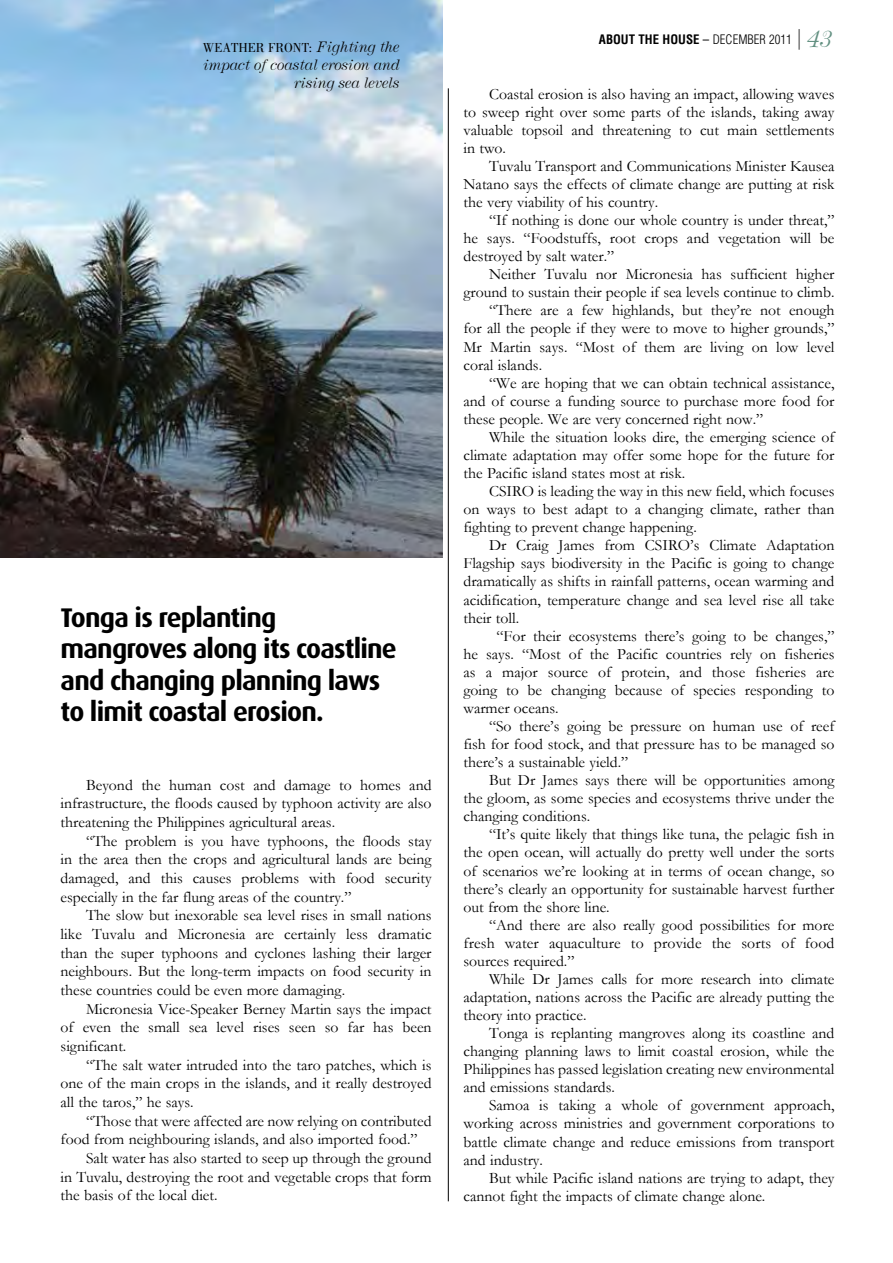
<style>
.page{position:relative;width:893px;height:1263px;background:#fff}
.page>*{position:absolute;margin:0;border:0;box-sizing:border-box;transform-origin:0 0}
.t1{font:700 27px/31.5px "Dax";letter-spacing:-.03em;color:#000}
.t2{font:15.75px/18.6px "Garamond";color:#000;text-align:justify}
.t3{font:italic 13.5px/18px "Andrich Minerva";color:#000;text-align:right}
.t4{font:13.5px "Bodoni";color:#000}
.t5{font:700 condensed 12.75px "Helvetica";color:#000}
.s1{font-family:"Andrich Minerva";font-style:italic}
.s2{font-weight:400}
.s3{font-weight:300}
.s4{font-family:"Garamond";font-weight:400;font-stretch:normal;font-size:22.8px}
.s5{font-family:"Andrich Minerva";font-weight:400;font-style:italic;font-stretch:normal;font-size:21px;color:#629081}
</style>
<div class="page">
<img style="left:0;top:0;width:442px;height:557px">
<hr style="left:448px;top:88px;width:1px;height:1113px;background:#000">
<p class="t4" style="left:203px;top:40px;width:197px">WEATHER FRONT: <span class="s1">Fighting the</span></p>
<p class="t3" style="left:202px;top:56px;width:197px">impact of coastal erosion and rising sea levels</p>
<h1 class="t1" style="left:61px;top:602px;width:338px">Tonga is replanting mangroves along its coastline and changing planning laws to limit coastal erosion.</h1>
<p class="t2" style="left:61px;top:775px;width:372px;text-indent:26px">Beyond the human cost and damage to homes and infrastructure, the floods caused by typhoon activity are also threatening the Philippines agricultural areas.</p>
<p class="t2" style="left:61px;top:831px;width:373px;text-indent:26px">“The problem is you have typhoons, the floods stay in the area then the crops and agricultural lands are being damaged, and this causes problems with food security especially in the far flung areas of the country.”</p>
<p class="t2" style="left:61px;top:906px;width:372px;text-indent:26px">The slow but inexorable sea level rises in small nations like Tuvalu and Micronesia are certainly less dramatic than the super typhoons and cyclones lashing their larger neighbours. But the long-term impacts on food security in these countries could be even more damaging.</p>
<p class="t2" style="left:61px;top:999px;width:373px;text-indent:26px">Micronesia Vice-Speaker Berney Martin says the impact of even the small sea level rises seen so far has been significant.</p>
<p class="t2" style="left:61px;top:1055px;width:372px;text-indent:26px">“The salt water intruded into the taro patches, which is one of the main crops in the islands, and it really destroyed all the taros,” he says.</p>
<p class="t2" style="left:86px;top:1111px;width:347px">“Those that were affected are now relying on contributed</p>
<p class="t2" style="left:61px;top:1130px;width:359px">food from neighbouring islands, and also imported food.”</p>
<p class="t2" style="left:86px;top:1148px;width:347px">Salt water has also started to seep up through the ground</p>
<p class="t2" style="left:61px;top:1167px;width:372px">in Tuvalu, destroying the root and vegetable crops that form</p>
<p class="t2" style="left:61px;top:1186px;width:158px">the basis of the local diet.</p>
<p class="t5" style="left:599px;top:31px;width:232px">ABOUT THE HOUSE <span class="s2">–</span> <span class="s3">DECEMBER 2011</span> <span class="s4">|</span><span class="s5">43</span></p>
<p class="t2" style="left:463px;top:84px;width:373px;line-height:18px;text-indent:26px">Coastal erosion is also having an impact, allowing waves to sweep right over some parts of the islands, taking away valuable topsoil and threatening to cut main settlements in two.</p>
<p class="t2" style="left:463px;top:157px;width:372px;line-height:18px;text-indent:26px">Tuvalu Transport and Communications Minister Kausea Natano says the effects of climate change are putting at risk the very viability of his country.</p>
<p class="t2" style="left:463px;top:211px;width:373px;line-height:18px;text-indent:26px">“If nothing is done our whole country is under threat,” he says. “Foodstuffs, root crops and vegetation will be destroyed by salt water.”</p>
<p class="t2" style="left:489px;top:265px;width:347px">Neither Tuvalu nor Micronesia has sufficient higher</p>
<p class="t2" style="left:463px;top:283px;width:373px">ground to sustain their people if sea levels continue to climb.</p>
<p class="t2" style="left:489px;top:301px;width:347px">“There are a few highlands, but they’re not enough</p>
<p class="t2" style="left:463px;top:319px;width:372px">for all the people if they were to move to higher grounds,”</p>
<p class="t2" style="left:463px;top:337px;width:372px">Mr Martin says. “Most of them are living on low level</p>
<p class="t2" style="left:463px;top:355px;width:80px">coral islands.</p>
<p class="t2" style="left:489px;top:373px;width:347px">“We are hoping that we can obtain technical assistance,</p>
<p class="t2" style="left:463px;top:391px;width:372px">and of course a funding source to purchase more food for</p>
<p class="t2" style="left:463px;top:409px;width:301px">these people. We are very concerned right now.”</p>
<p class="t2" style="left:489px;top:427px;width:348px">While the situation looks dire, the emerging science of</p>
<p class="t2" style="left:463px;top:445px;width:372px">climate adaptation may offer some hope for the future for</p>
<p class="t2" style="left:463px;top:464px;width:223px">the Pacific island states most at risk.</p>
<p class="t2" style="left:489px;top:482px;width:347px">CSIRO is leading the way in this new field, which focuses</p>
<p class="t2" style="left:463px;top:500px;width:372px">on ways to best adapt to a changing climate, rather than</p>
<p class="t2" style="left:463px;top:518px;width:235px">fighting to prevent change happening.</p>
<p class="t2" style="left:489px;top:536px;width:347px">Dr Craig James from CSIRO ’s Climate Adaptation</p>
<p class="t2" style="left:463px;top:554px;width:372px">Flagship says biodiversity in the Pacific is going to change</p>
<p class="t2" style="left:463px;top:572px;width:372px">dramatically as shifts in rainfall patterns, ocean warming and</p>
<p class="t2" style="left:463px;top:590px;width:372px">acidification, temperature change and sea level rise all take</p>
<p class="t2" style="left:463px;top:608px;width:57px">their toll.</p>
<p class="t2" style="left:496px;top:626px;width:339px">“For their ecosystems there’s going to be changes,”</p>
<p class="t2" style="left:463px;top:644px;width:373px">he says. “Most of the Pacific countries rely on fisheries</p>
<p class="t2" style="left:463px;top:662px;width:372px">as a major source of protein, and those fisheries are</p>
<p class="t2" style="left:463px;top:680px;width:372px">going to be changing because of species responding to</p>
<p class="t2" style="left:463px;top:698px;width:97px">warmer oceans.</p>
<p class="t2" style="left:489px;top:716px;width:348px">“So there’s going be pressure on human use of reef</p>
<p class="t2" style="left:463px;top:735px;width:372px">fish for food stock, and that pressure has to be managed so</p>
<p class="t2" style="left:463px;top:753px;width:166px">there’s a sustainable yield.”</p>
<p class="t2" style="left:489px;top:771px;width:347px">But Dr James says there will be opportunities among</p>
<p class="t2" style="left:463px;top:789px;width:372px">the gloom, as some species and ecosystems thrive under the</p>
<p class="t2" style="left:463px;top:807px;width:128px">changing conditions.</p>
<p class="t2" style="left:489px;top:825px;width:347px">“It’s quite likely that things like tuna, the pelagic fish in</p>
<p class="t2" style="left:463px;top:843px;width:373px">the open ocean, will actually do pretty well under the sorts</p>
<p class="t2" style="left:463px;top:861px;width:372px">of scenarios we’re looking at in terms of ocean change, so</p>
<p class="t2" style="left:463px;top:879px;width:372px">there’s clearly an opportunity for sustainable harvest further</p>
<p class="t2" style="left:463px;top:897px;width:148px">out from the shore line.</p>
<p class="t2" style="left:489px;top:915px;width:347px">“And there are also really good possibilities for more</p>
<p class="t2" style="left:463px;top:933px;width:372px">fresh water aquaculture to provide the sorts of food</p>
<p class="t2" style="left:463px;top:951px;width:112px">sources required.”</p>
<p class="t2" style="left:489px;top:969px;width:347px">While Dr James calls for more research into climate</p>
<p class="t2" style="left:463px;top:987px;width:372px">adaptation, nations across the Pacific are already putting the</p>
<p class="t2" style="left:463px;top:1006px;width:124px">theory into practice.</p>
<p class="t2" style="left:489px;top:1024px;width:347px">Tonga is replanting mangroves along its coastline and</p>
<p class="t2" style="left:463px;top:1042px;width:372px">changing planning laws to limit coastal erosion, while the</p>
<p class="t2" style="left:463px;top:1060px;width:372px">Philippines has passed legislation creating new environmental</p>
<p class="t2" style="left:463px;top:1078px;width:153px">and emissions standards.</p>
<p class="t2" style="left:489px;top:1096px;width:347px">Samoa is taking a whole of government approach,</p>
<p class="t2" style="left:463px;top:1114px;width:372px">working across ministries and government corporations to</p>
<p class="t2" style="left:463px;top:1132px;width:373px">battle climate change and reduce emissions from transport</p>
<p class="t2" style="left:463px;top:1150px;width:81px">and industry.</p>
<p class="t2" style="left:489px;top:1168px;width:347px">But while Pacific island nations are trying to adapt, they</p>
<p class="t2" style="left:463px;top:1186px;width:303px">cannot fight the impacts of climate change alone.</p>
</div>
